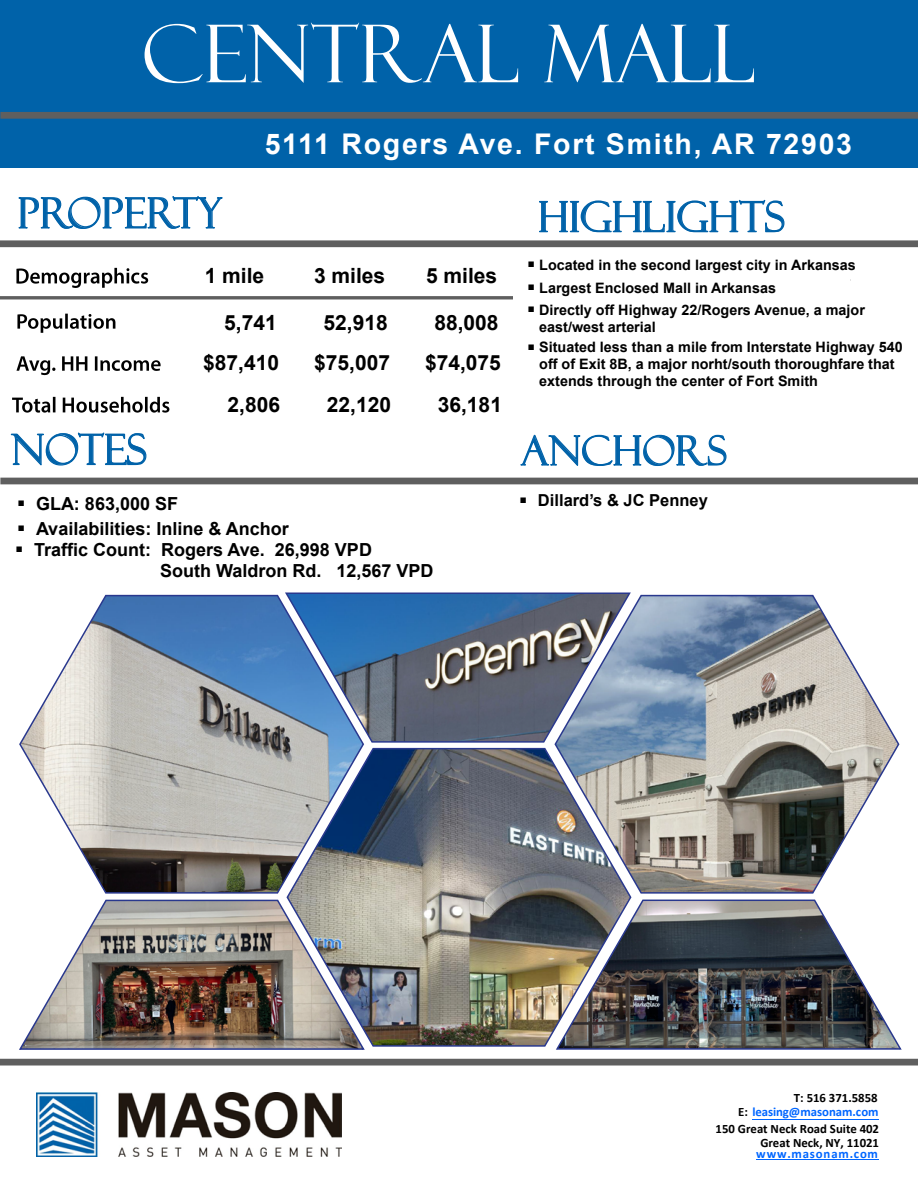
<style>
.page{position:relative;width:918px;height:1188px;background:#fff}
.page>*{position:absolute;margin:0;border:0;box-sizing:border-box;transform-origin:0 0}
.t1{font:79.95px "Felix Titling";color:#fff}
.t2{font:42px "Felix Titling";color:#0062a9}
.t3{font:40.5px "Felix Titling";color:#0062a9}
.t4{font:700 39px/37.7px "Arial";color:#000}
.t5{font:700 28.5px "Arial";letter-spacing:.06em;color:#fff}
.t6{font:700 21px "Arial";color:#000}
.t7{font:700 18px "Arial";color:#000}
.t8{font:700 16.5px "Arial";color:#000}
.t9{font:700 14.4px/17.2px "Arial";color:#000}
.t10{font:700 12.75px/13.5px "Calibri";color:#000;text-align:right}
.t11{font:700 12.75px/14px "Calibri";color:#06f;text-align:right}
.t12{font:700 12.75px "Calibri";letter-spacing:.065em;color:#06f}
.s1{color:#000}
</style>
<div class="page">
<div style="left:0;top:0;width:918px;height:168px;background:#0062a9"></div>
<div style="left:0;top:112px;width:918px;height:7px;background:#5f5f5f"></div>
<img style="left:17px;top:313px;width:99px;height:20px">
<img style="left:16px;top:356px;width:145px;height:20px">
<hr style="left:0;top:296px;width:513px;height:3px;background:#5f5f5f">
<div style="left:0;top:240px;width:918px;height:7px;background:#5f5f5f"></div>
<svg style="left:18px;top:196px;width:205px;height:33px"></svg>
<div style="left:0;top:478px;width:918px;height:6px;background:#5f5f5f"></div>
<svg style="left:10px;top:432px;width:137px;height:34px"></svg>
<div style="left:0;top:1059px;width:918px;height:7px;background:#5f5f5f"></div>
<img style="left:36px;top:1092px;width:305px;height:64px">
<hr style="left:752px;top:1119px;width:127px;height:1px;background:#06f">
<hr style="left:756px;top:1159px;width:123px;height:1px;background:#06f">
<svg style="left:539px;top:199px;width:246px;height:34px"></svg>
<img style="left:16px;top:267px;width:133px;height:21px">
<svg style="left:520px;top:434px;width:207px;height:32px"></svg>
<svg style="left:19px;top:594px;width:345px;height:300px"></svg>
<svg style="left:284px;top:592px;width:347px;height:151px;background:#587597"></svg>
<svg style="left:554px;top:594px;width:346px;height:300px"></svg>
<img style="left:286px;top:747px;width:346px;height:300px">
<img style="left:555px;top:899px;width:347px;height:151px">
<img style="left:19px;top:899px;width:347px;height:151px">
<img style="left:13px;top:396px;width:157px;height:17px">
<h1 class="t1" style="left:142px;top:8px;width:616px">CENTRAL MALL</h1>
<h2 class="t2" style="left:17px;top:189px;width:206px">PROPERTY</h2>
<h3 class="t5" style="left:265px;top:124px;width:589px">5111 Rogers Ave. Fort Smith, AR 72903</h3>
<h2 class="t2" style="left:538px;top:193px;width:248px">HIGHLIGHTS</h2>
<h3 class="t6" style="left:205px;top:261px;width:61px">1 mile</h3>
<h3 class="t6" style="left:314px;top:261px;width:73px">3 miles</h3>
<h3 class="t6" style="left:426px;top:261px;width:73px">5 miles</h3>
<h3 class="t6" style="left:224px;top:308px;width:54px">5,741</h3>
<h3 class="t6" style="left:323px;top:308px;width:66px">52,918</h3>
<h3 class="t6" style="left:434px;top:308px;width:66px">88,008</h3>
<h3 class="t6" style="left:203px;top:348px;width:77px">$87,410</h3>
<h3 class="t6" style="left:314px;top:348px;width:77px">$75,007</h3>
<h3 class="t6" style="left:425px;top:348px;width:77px">$74,075</h3>
<h2 class="t2" style="left:11px;top:425px;width:137px">NOTES</h2>
<h3 class="t6" style="left:228px;top:390px;width:54px">2,806</h3>
<h3 class="t6" style="left:327px;top:390px;width:66px">22,120</h3>
<h3 class="t6" style="left:438px;top:390px;width:66px">36,181</h3>
<p class="t7" style="left:36px;top:491px;width:144px">GLA: 863,000 SF</p>
<h3 class="t4" style="left:16px;top:474px;width:12px">.</h3>
<p class="t7" style="left:16px;top:516px;width:274px"><sup>.</sup> Availabilities: Inline &amp; Anchor</p>
<p class="t7" style="left:34px;top:537px;width:339px">Traffic Count: Rogers Ave. 26,998 VPD</p>
<p class="t7" style="left:160px;top:558px;width:275px">South Waldron Rd. 12,567 VPD</p>
<h3 class="t4" style="left:14px;top:520px;width:12px">.</h3>
<h3 class="t4" style="left:526px;top:235px;width:12px">.</h3>
<p class="t9" style="left:539px;top:256px;width:318px">Located in the second largest city in Arkansas</p>
<p class="t9" style="left:539px;top:279px;width:238px">Largest Enclosed Mall in Arkansas</p>
<h3 class="t4" style="left:526px;top:258px;width:12px">.</h3>
<p class="t9" style="left:539px;top:301px;width:327px">Directly off Highway 22/Rogers Avenue, a major east/west arterial</p>
<p class="t9" style="left:539px;top:338px;width:365px">Situated less than a mile from Interstate Highway 540 off of Exit 8B, a major norht/south thoroughfare that extends through the center of Fort Smith</p>
<h3 class="t4" style="left:526px;top:280px;width:12px">. .</h3>
<h3 class="t3" style="left:521px;top:427px;width:207px">ANCHORS</h3>
<h3 class="t4" style="left:518px;top:470px;width:12px">.</h3>
<p class="t8" style="left:538px;top:489px;width:171px">Dillard’s &amp; JC Penney</p>
<p class="t11" style="left:738px;top:1091px;width:142px"><span class="s1">T: 516 371.5858<br>E:</span> leasing@masonam.com</p>
<p class="t10" style="left:716px;top:1122px;width:165px">150 Great Neck Road Suite 402<br>Great Neck, NY, 11021</p>
<p class="t12" style="left:756px;top:1145px;width:123px">www.masonam.com</p>
</div>
